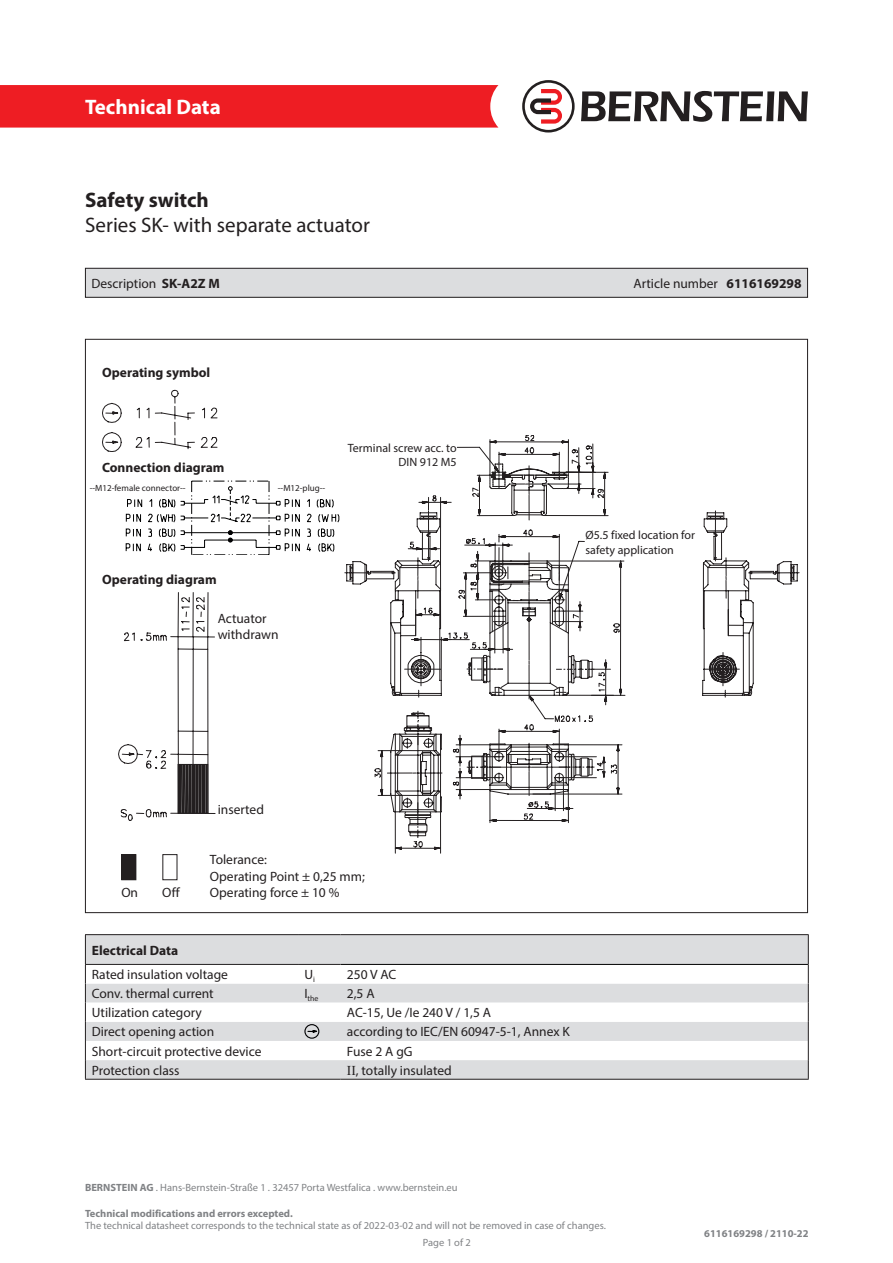
<style>
.page{position:relative;width:893px;height:1263px;background:#fff}
.page>*{position:absolute;margin:0;border:0;box-sizing:border-box;transform-origin:0 0}
.t1{font:21px "Myriad Pro";color:#231f20}
.t2{font:700 21px "Myriad Pro";color:#fff}
.t3{font:700 21px "Myriad Pro";color:#231f20}
.t4{font:13.5px/16.2px "Myriad Pro";color:#231f20}
.t5{font:700 13.5px "Myriad Pro";color:#231f20}
.t6{font:12px/14.4px "Myriad Pro";color:#231f20}
.t7{font:10.5px/16.8px "Myriad Pro";color:#808285}
.t8{font:700 10.5px "Myriad Pro";color:#808285}
.t9{font:9px "Myriad Pro";color:#231f20}
.t10{font:7.8px "Myriad Pro";color:#231f20}
.s1{font-weight:700}
.s2{font-family:"Times New Roman"}
</style>
<div class="page">
<div style="left:0;top:85px;width:498px;height:43px;background:#ee1d23"></div>
<svg style="left:581px;top:91px;width:227px;height:31px"></svg>
<svg style="left:522px;top:80px;width:53px;height:53px"></svg>
<div style="left:122px;top:855px;width:14px;height:25px;background:#231f20"></div>
<div style="left:121px;top:854px;width:15px;height:26px;border:1px solid #231f20"></div>
<div style="left:162px;top:854px;width:15px;height:26px;border:1px solid #231f20"></div>
<svg style="left:737px;top:560px;width:62px;height:136px"></svg>
<svg style="left:102px;top:390px;width:635px;height:463px"></svg>
<hr style="left:85px;top:1079px;width:213px;height:1px;background:#231f20">
<hr style="left:298px;top:1079px;width:43px;height:1px;background:#231f20">
<hr style="left:341px;top:1079px;width:468px;height:1px;background:#231f20">
<hr style="left:85px;top:934px;width:213px;height:1px;background:#231f20">
<hr style="left:298px;top:934px;width:43px;height:1px;background:#231f20">
<hr style="left:341px;top:934px;width:468px;height:1px;background:#231f20">
<svg style="left:85px;top:935px;width:724px;height:144px"></svg>
<div style="left:85px;top:268px;width:722px;height:29px;background:#dcdddf"></div>
<div style="left:85px;top:268px;width:723px;height:30px;border:1px solid #231f20"></div>
<div style="left:585px;top:530px;width:116px;height:26px;background:#fff"></div>
<div style="left:313px;top:443px;width:144px;height:29px;background:#fff"></div>
<div style="left:90px;top:484px;width:98px;height:9px;background:#fff"></div>
<div style="left:278px;top:484px;width:99px;height:9px;background:#fff"></div>
<h1 class="t2" style="left:85px;top:93px;width:137px">Technical Data</h1>
<p class="t3" style="left:85px;top:186px;width:125px">Safety switch</p>
<p class="t1" style="left:85px;top:212px;width:286px">Series SK- with separate actuator</p>
<p class="t4" style="left:91px;top:275px;width:130px">Description <span class="s1">SK-A2Z M</span></p>
<p class="t4" style="left:633px;top:275px;width:170px">Article number <span class="s1">6116169298</span></p>
<p class="t5" style="left:102px;top:364px;width:110px">Operating symbol</p>
<p class="t5" style="left:102px;top:459px;width:124px">Connection diagram</p>
<p class="t9" style="left:90px;top:482px;width:98px">--M12-female connector--</p>
<p class="t9" style="left:278px;top:482px;width:49px">--M12-plug--</p>
<p class="t6" style="left:348px;top:440px;width:110px;text-align:right">Terminal screw acc. to<br>DIN 912 M5</p>
<p class="t5" style="left:102px;top:571px;width:116px">Operating diagram</p>
<p class="t4" style="left:218px;top:610px;width:62px">Actuator withdrawn</p>
<p class="t6" style="left:585px;top:528px;width:111px">Ø5.5 fixed location for safety application</p>
<p class="t4" style="left:218px;top:801px;width:48px">inserted</p>
<p class="t4" style="left:210px;top:851px;width:58px">Tolerance:</p>
<p class="t4" style="left:210px;top:868px;width:156px">Operating Point ± 0,25 mm;</p>
<p class="t4" style="left:121px;top:884px;width:18px">On</p>
<p class="t4" style="left:162px;top:884px;width:19px">Off</p>
<p class="t4" style="left:210px;top:884px;width:131px">Operating force ± 10 %</p>
<p class="t5" style="left:92px;top:941px;width:88px">Electrical Data</p>
<p class="t4" style="left:92px;top:966px;width:138px">Rated insulation voltage</p>
<p class="t4" style="left:304px;top:966px;width:12px">U<sub>i</sub></p>
<p class="t4" style="left:347px;top:966px;width:51px">250 V AC</p>
<p class="t4" style="left:92px;top:985px;width:123px">Conv. thermal current</p>
<p class="t10" style="left:304px;top:994px;width:16px"><sup>I</sup>the</p>
<p class="t4" style="left:347px;top:985px;width:29px">2,5 A</p>
<p class="t4" style="left:92px;top:1004px;width:112px">Utilization category</p>
<p class="t4" style="left:347px;top:1004px;width:146px">AC-15, Ue /Ie 240 V / 1,5 A</p>
<p class="t4" style="left:92px;top:1023px;width:124px">Direct opening action</p>
<p class="t4" style="left:347px;top:1023px;width:224px">according to IEC/EN 60947-5-1, Annex K</p>
<p class="t4" style="left:92px;top:1043px;width:171px">Short-circuit protective device</p>
<p class="t4" style="left:347px;top:1043px;width:67px">Fuse 2 A gG</p>
<p class="t4" style="left:92px;top:1062px;width:89px">Protection class</p>
<p class="t4" style="left:347px;top:1062px;width:106px"><span class="s2">II</span>, totally insulated</p>
<p class="t7" style="left:85px;top:1179px;width:374px"><span class="s1">BERNSTEIN AG</span> . Hans-Bernstein-Straße 1 . 32457 Porta Westfalica . www.bernstein.eu</p>
<p class="t8" style="left:85px;top:1206px;width:209px">Technical modifications and errors excepted.</p>
<p class="t7" style="left:423px;top:1217px;width:184px;text-indent:-338px">The technical datasheet corresponds to the technical state as of 2022-03-02 and will not be removed in case of changes.<br>Page 1 of 2</p>
<p class="t8" style="left:704px;top:1227px;width:106px">6116169298 / 2110-22</p>
</div>
